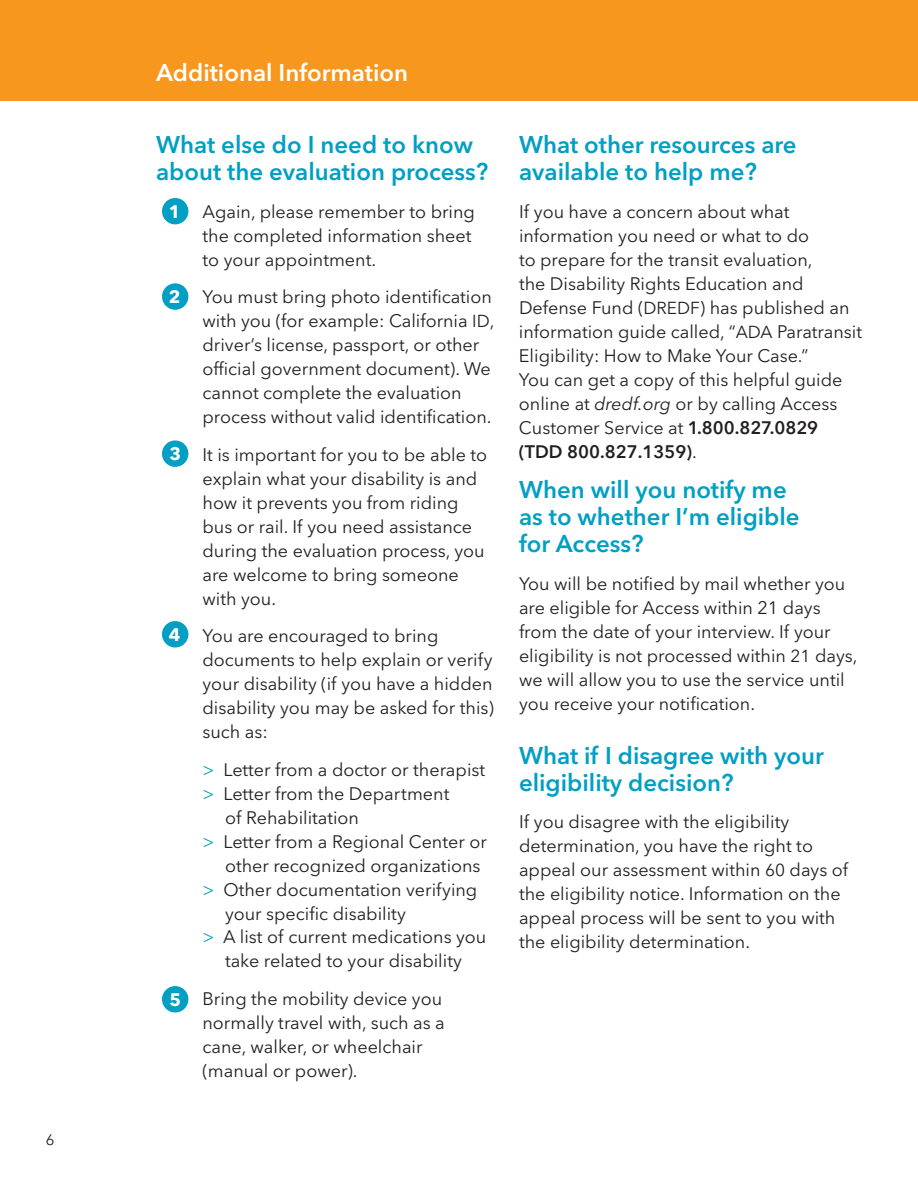
<style>
.page{position:relative;width:918px;height:1188px;background:#fff}
.page>*{position:absolute;margin:0;border:0;box-sizing:border-box;transform-origin:0 0}
.t1{font:600 24px/27px "Avenir Next LT Pro";color:#009fc3}
.t2{font:600 24px "Avenir Next LT Pro";color:#fff}
.t3{font:18px/24px "Avenir Next LT Pro";color:#231f20}
.t4{font:700 18px "Avenir Next LT Pro";color:#fff}
.t5{font:15px "Avenir Next LT Pro";color:#231f20}
.s1{font-size:17.25px}
.s2{color:#009fc3}
.s3{font-style:italic}
.s4{font-weight:600}
</style>
<div class="page">
<div style="left:0;top:0;width:918px;height:100px;background:#f7971d"></div>
<div style="left:162px;top:198px;width:26px;height:26px;background:#009fc3;border-radius:50%"></div>
<div style="left:162px;top:283px;width:26px;height:27px;background:#009fc3;border-radius:50%"></div>
<div style="left:162px;top:440px;width:26px;height:27px;background:#009fc3;border-radius:50%"></div>
<div style="left:162px;top:621px;width:26px;height:26px;background:#009fc3;border-radius:50%"></div>
<div style="left:162px;top:986px;width:26px;height:26px;background:#009fc3;border-radius:50%"></div>
<p class="t5" style="left:46px;top:1131px;width:10px">6</p>
<h1 class="t2" style="left:156px;top:58px;width:254px">Additional Information</h1>
<h1 class="t1" style="left:156px;top:131px;width:334px">What else do I need to know about the evaluation process?</h1>
<p class="t3" style="left:202px;top:199px;width:274px">Again, please remember to bring the completed information sheet to your appointment.</p>
<p class="t3" style="left:202px;top:285px;width:293px">You must bring photo identification with you (for example: California <span class="s1">ID</span>, driver’s license, passport, or other official government document). We cannot complete the evaluation process without valid identification.</p>
<p class="t3" style="left:203px;top:442px;width:286px">It is important for you to be able to explain what your disability is and how it prevents you from riding bus or rail. If you need assistance during the evaluation process, you are welcome to bring someone with you.</p>
<p class="t3" style="left:203px;top:624px;width:293px">You are encouraged to bring documents to help explain or verify your disability (if you have a hidden disability you may be asked for this) such as:</p>
<p class="t3" style="left:203px;top:757px;width:284px"><span class="s2">&gt;</span> Letter from a doctor or therapist</p>
<p class="t3" style="left:203px;top:781px;width:248px"><span class="s2">&gt;</span> Letter from the Department</p>
<p class="t3" style="left:225px;top:805px;width:136px">of Rehabilitation</p>
<p class="t3" style="left:203px;top:829px;width:286px"><span class="s2">&gt;</span> Letter from a Regional Center or</p>
<p class="t3" style="left:225px;top:853px;width:257px">other recognized organizations</p>
<p class="t3" style="left:203px;top:877px;width:276px"><span class="s2">&gt;</span> Other documentation verifying</p>
<p class="t3" style="left:225px;top:901px;width:182px">your specific disability</p>
<p class="t3" style="left:203px;top:925px;width:285px"><span class="s2">&gt;</span> A list of current medications you</p>
<p class="t3" style="left:225px;top:949px;width:238px">take related to your disability</p>
<p class="t3" style="left:203px;top:987px;width:244px">Bring the mobility device you normally travel with, such as a cane, walker, or wheelchair (manual or power).</p>
<p class="t4" style="left:169px;top:201px;width:13px">1</p>
<p class="t4" style="left:169px;top:286px;width:13px">2</p>
<p class="t4" style="left:169px;top:443px;width:13px">3</p>
<p class="t4" style="left:169px;top:624px;width:13px">4</p>
<p class="t4" style="left:169px;top:989px;width:13px">5</p>
<h1 class="t1" style="left:519px;top:131px;width:279px">What other resources are available to help me?</h1>
<p class="t3" style="left:519px;top:199px;width:345px">If you have a concern about what information you need or what to do<br>to prepare for the transit evaluation,<br>the Disability Rights Education and Defense Fund (<span class="s1">DREDF</span>) has published an information guide called, “<span class="s1">ADA</span> Paratransit Eligibility: How to Make Your Case.”<br>You can get a copy of this helpful guide online at <span class="s3">dredf.org</span> or by calling Access Customer Service at <span class="s4">1.800.827.0829 (TDD 800.827.1359)</span>.</p>
<h1 class="t1" style="left:519px;top:476px;width:282px">When will you notify me as to whether I’m eligible for Access?</h1>
<p class="t3" style="left:519px;top:571px;width:340px">You will be notified by mail whether you are eligible for Access within 21 days from the date of your interview. If your eligibility is not processed within <span class="s1">21</span> days, we will allow you to use the service until you receive your notification.</p>
<h1 class="t1" style="left:519px;top:742px;width:306px">What if I disagree with your eligibility decision?</h1>
<p class="t3" style="left:519px;top:810px;width:331px">If you disagree with the eligibility determination, you have the right to appeal our assessment within <span class="s1">60</span> days of the eligibility notice. Information on the appeal process will be sent to you with the eligibility determination.</p>
</div>
